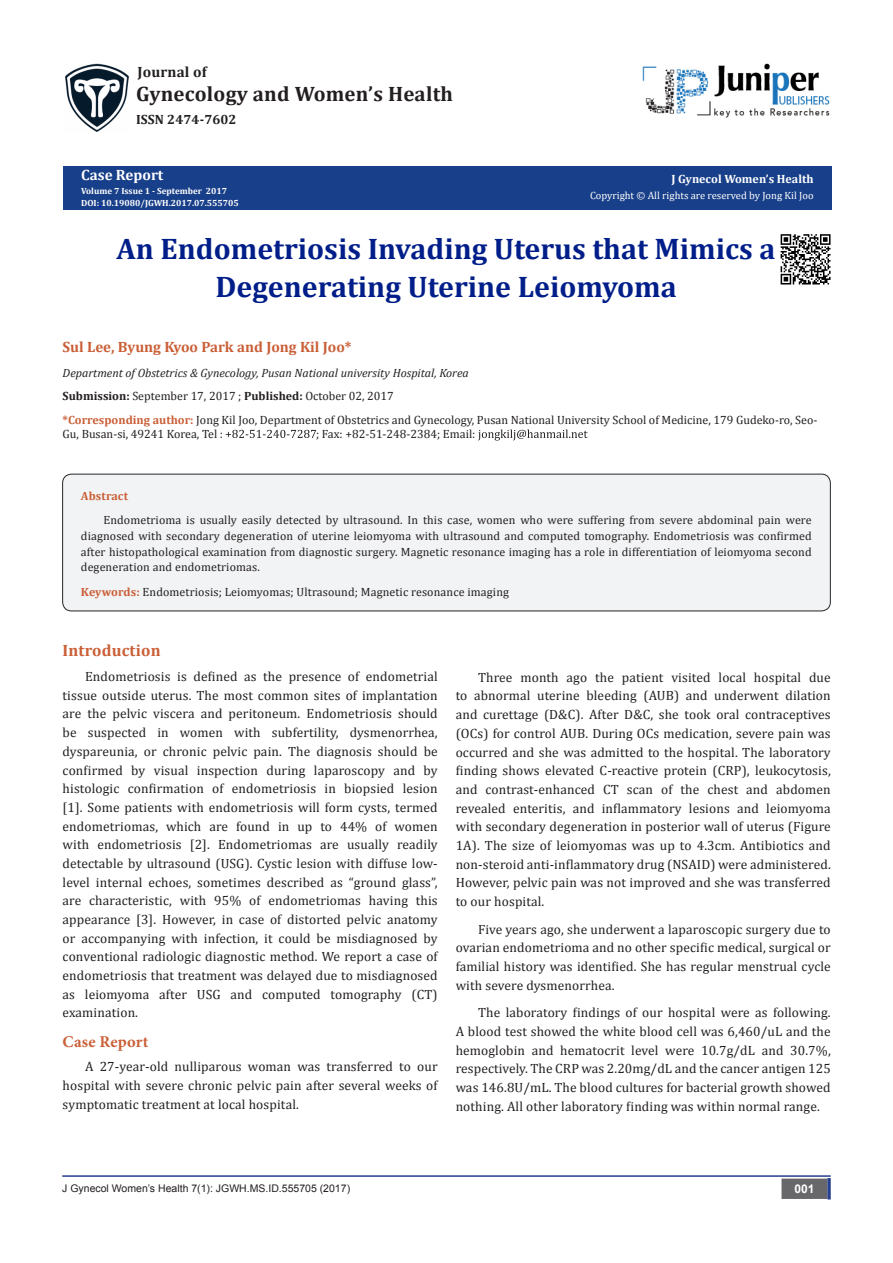
<style>
.page{position:relative;width:893px;height:1263px;background:#fff}
.page>*{position:absolute;margin:0;border:0;box-sizing:border-box;transform-origin:0 0}
.t1{font:700 29.85px/37.3px "Cambria";color:#001e89;text-align:center}
.t2{font:700 20.85px "Cambria";letter-spacing:.01em;color:#231f20}
.t3{font:700 16.5px "Cambria";letter-spacing:.01em;color:#ca5f37}
.t4{font:700 16.5px "Minion Pro";letter-spacing:.015em;color:#ca5f37}
.t5{font:700 15px "Cambria";color:#ca5f37}
.t6{font:700 15px "Cambria";color:#fff}
.t7{font:700 15px "Cambria";letter-spacing:.01em;color:#231f20}
.t8{font:13.5px/18.8px "Cambria";letter-spacing:.01em;color:#231f20;text-align:justify}
.t9{font:700 13.5px "Cambria";letter-spacing:.01em;color:#231f20}
.t10{font:12px/15.8px "Cambria";color:#231f20}
.t11{font:italic 12px "Cambria";color:#231f20}
.t12{font:700 12px "Cambria";color:#fff}
.t13{font:700 12px "Cambria";letter-spacing:.01em;color:#ca5f37}
.t14{font:700 12px "Arial";color:#fff}
.t15{font:10.5px "Arial";color:#231f20}
.t16{font:10.5px "Cambria";color:#fff}
.t17{font:700 9px "Cambria";color:#fff}
.s1{color:#fffefc}
.s2{font-weight:700}
.s3{font-weight:700;color:#ca5f37}
</style>
<div class="page">
<svg style="left:226px;top:429px;width:90px;height:9px"></svg>
<svg style="left:478px;top:429px;width:110px;height:11px"></svg>
<hr style="left:62px;top:1175px;width:769px;height:2px;background:#253f8e">
<div style="left:782px;top:1179px;width:45px;height:19px;background:#68676a"></div>
<div style="left:781px;top:1178px;width:46px;height:21px;border:2px solid #68676a"></div>
<svg style="left:827px;top:1178px;width:4px;height:21px"></svg>
<img style="left:65px;top:63px;width:64px;height:69px">
<img style="left:643px;top:63px;width:187px;height:55px">
<div style="left:63px;top:474px;width:767px;height:137px;background:#f2f3f4;border-radius:9px"></div>
<div style="left:62px;top:474px;width:769px;height:137px;border:1px solid #262626;border-radius:9px"></div>
<div style="left:63px;top:166px;width:769px;height:44px;background:#183f89"></div>
<img style="left:780px;top:234px;width:51px;height:51px">
<p class="t7" style="left:138px;top:61px;width:71px">Journal of</p>
<p class="t2" style="left:136px;top:79px;width:318px">Gynecology and Women’s Health</p>
<p class="t9" style="left:136px;top:110px;width:102px">ISSN 2474-7602</p>
<p class="t6" style="left:81px;top:164px;width:84px">Case Report</p>
<p class="t17" style="left:81px;top:184px;width:147px">Volume 7 Issue 1 - September 2017</p>
<p class="t17" style="left:81px;top:196px;width:159px"><span class="s1">DOI:</span> 10.19080/JGWH.2017.07.555705</p>
<p class="t12" style="left:671px;top:170px;width:144px">J Gynecol Women’s Health</p>
<p class="t16" style="left:590px;top:189px;width:225px">Copyright © All rights are reserved by Jong Kil Joo</p>
<p class="t1" style="left:116px;top:230px;width:661px">An Endometriosis Invading Uterus that Mimics a<br>Degenerating Uterine Leiomyoma</p>
<p class="t5" style="left:63px;top:336px;width:290px">Sul Lee, Byung Kyoo Park and Jong Kil Joo*</p>
<p class="t11" style="left:63px;top:364px;width:408px">Department of Obstetrics &amp; Gynecology, Pusan National university Hospital, Korea</p>
<p class="t10" style="left:63px;top:388px;width:333px"><span class="s2">Submission:</span> September 17, 2017 ; <span class="s2">Published:</span> October 02, 2017</p>
<p class="t10" style="left:63px;top:412px;width:756px;line-height:14.4px"><span class="s3">*Corresponding author:</span> Jong Kil Joo, Department of Obstetrics and Gynecology, Pusan National University School of Medicine, 179 Gudeko-ro, Seo-<br>Gu, Busan-si, 49241 Korea, Tel :</p>
<p class="t10" style="left:316px;top:426px;width:161px">; Fax: +82-51-248-2384; Email:</p>
<p class="t13" style="left:81px;top:487px;width:49px">Abstract</p>
<p class="t10" style="left:81px;top:512px;width:732px;text-align:justify;text-indent:22px">Endometrioma is usually easily detected by ultrasound. In this case, women who were suffering from severe abdominal pain were diagnosed with secondary degeneration of uterine leiomyoma with ultrasound and computed tomography. Endometriosis was confirmed after histopathological examination from diagnostic surgery. Magnetic resonance imaging has a role in differentiation of leiomyoma second degeneration and endometriomas.</p>
<p class="t10" style="left:81px;top:584px;width:430px"><span class="s3">Keywords:</span> Endometriosis; Leiomyomas; Ultrasound; Magnetic resonance imaging</p>
<p class="t3" style="left:63px;top:639px;width:99px">Introduction</p>
<p class="t8" style="left:63px;top:667px;width:377px;text-indent:22px">Endometriosis is defined as the presence of endometrial tissue outside uterus. The most common sites of implantation are the pelvic viscera and peritoneum. Endometriosis should be suspected in women with subfertility, dysmenorrhea, dyspareunia, or chronic pelvic pain. The diagnosis should be confirmed by visual inspection during laparoscopy and by histologic confirmation of endometriosis in biopsied lesion [1]. Some patients with endometriosis will form cysts, termed endometriomas, which are found in up to 44% of women with endometriosis [2]. Endometriomas are usually readily detectable by ultrasound (USG). Cystic lesion with diffuse low&shy;level internal echoes, sometimes described as “ground glass”, are characteristic, with 95% of endometriomas having this appearance [3]. However, in case of distorted pelvic anatomy or accompanying with infection, it could be misdiagnosed by conventional radiologic diagnostic method. We report a case of endometriosis that treatment was delayed due to misdiagnosed as leiomyoma after USG and computed tomography (CT) examination.</p>
<p class="t4" style="left:63px;top:1030px;width:87px">Case Report</p>
<p class="t8" style="left:63px;top:1057px;width:377px;text-indent:22px">A 27-year-old nulliparous woman was transferred to our hospital with severe chronic pelvic pain after several weeks of symptomatic treatment at local hospital.</p>
<p class="t8" style="left:456px;top:668px;width:377px;text-indent:22px">Three month ago the patient visited local hospital due to abnormal uterine bleeding (AUB) and underwent dilation and curettage (D&amp;C). After D&amp;C, she took oral contraceptives (OCs) for control AUB. During OCs medication, severe pain was occurred and she was admitted to the hospital. The laboratory finding shows elevated C-reactive protein (CRP), leukocytosis, and contrast-enhanced CT scan of the chest and abdomen revealed enteritis, and inflammatory lesions and leiomyoma with secondary degeneration in posterior wall of uterus (Figure 1A). The size of leiomyomas was up to 4.3cm. Antibiotics and non-steroid anti-inflammatory drug (NSAID) were administered.<br>However, pelvic pain was not improved and she was transferred to our hospital.</p>
<p class="t8" style="left:456px;top:919px;width:377px;text-indent:22px">Five years ago, she underwent a laparoscopic surgery due to ovarian endometrioma and no other specific medical, surgical or familial history was identified. She has regular menstrual cycle with severe dysmenorrhea.</p>
<p class="t8" style="left:456px;top:1003px;width:377px;text-indent:22px">The laboratory findings of our hospital were as following.<br>A blood test showed the white blood cell was 6,460/uL and the hemoglobin and hematocrit level were 10.7g/dL and 30.7%, respectively. The CRP was 2.20mg/dL and the cancer antigen 125 was 146.8U/mL. The blood cultures for bacterial growth showed nothing. All other laboratory finding was within normal range.</p>
<p class="t15" style="left:62px;top:1181px;width:289px">J Gynecol Women’s Health 7(1): JGWH.MS.ID.555705 (2017)</p>
<p class="t14" style="left:794px;top:1181px;width:22px">001</p>
</div>
